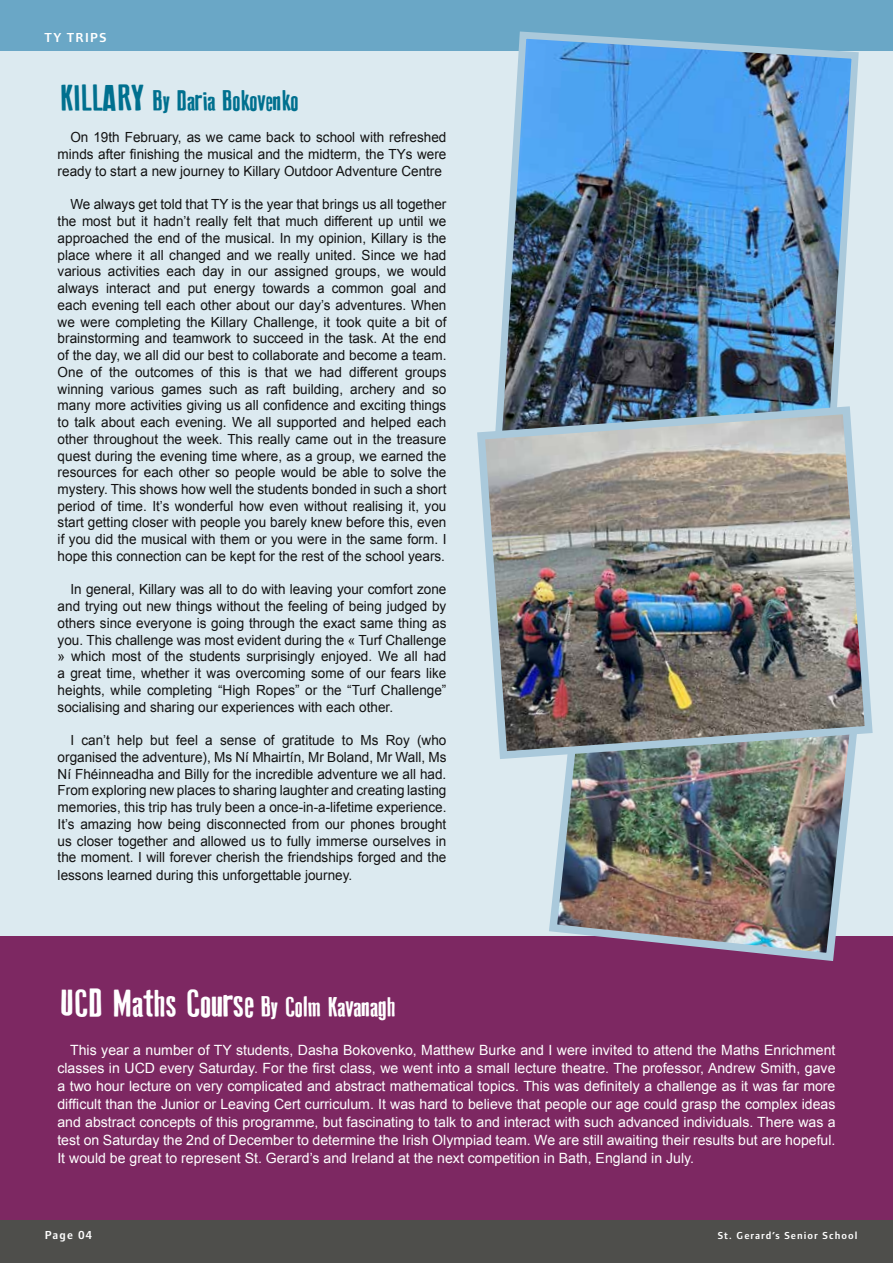
<style>
.page{position:relative;width:893px;height:1263px;background:#fff}
.page>*{position:absolute;margin:0;border:0;box-sizing:border-box;transform-origin:0 0}
.t1{font:37.5px "Old Press Original";color:#fff}
.t2{font:27px "Old Press Original";color:#00708f}
.t3{font:14.1px/18px "Arial";color:#fff;text-align:justify}
.t4{font:13.95px/16.8px "Arial";color:#121212;text-align:justify}
.t5{font:600 13.5px "Foundry Form Sans";letter-spacing:.1em;color:#fff}
.t6{font:600 12px "Foundry Form Sans";letter-spacing:.1em;color:#fff}
.t7{font:600 10.5px "Foundry Form Sans";letter-spacing:.1em;color:#fff}
.s1{font-size:36px}
.s2{font-size:27px}
</style>
<div class="page">
<div style="left:0;top:869px;width:893px;height:388px;background:#7d2862"></div>
<div style="left:0;top:0;width:893px;height:935px;background:#dceaf0"></div>
<div style="left:0;top:0;width:893px;height:50px;background:#6aa7c6"></div>
<div style="left:0;top:1220px;width:893px;height:43px;background:#4e4e4b"></div>
<img style="left:545px;top:763px;width:318px;height:198px">
<img style="left:487px;top:31px;width:375px;height:371px">
<img style="left:477px;top:402px;width:396px;height:361px">
<p class="t5" style="left:45px;top:30px;width:63px">TY TRIPS</p>
<h2 class="t2" style="left:60px;top:86px;width:240px"><span class="s1">KILLARY</span> By Daria Bokovenko</h2>
<p class="t4" style="left:58px;top:129px;width:390px;text-indent:13px">On 19th February, as we came back to school with refreshed minds after finishing the musical and the midterm, the TYs were ready to start a new journey to Killary Outdoor Adventure Centre</p>
<p class="t4" style="left:58px;top:196px;width:390px;text-indent:13px">We always get told that TY is the year that brings us all together the most but it hadn’t really felt that much different up until we approached the end of the musical. In my opinion, Killary is the place where it all changed and we really united. Since we had various activities each day in our assigned groups, we would always interact and put energy towards a common goal and each evening tell each other about our day’s adventures. When we were completing the Killary Challenge, it took quite a bit of brainstorming and teamwork to succeed in the task. At the end of the day, we all did our best to collaborate and become a team.<br>One of the outcomes of this is that we had different groups winning various games such as raft building, archery and so many more activities giving us all confidence and exciting things to talk about each evening. We all supported and helped each other throughout the week. This really came out in the treasure quest during the evening time where, as a group, we earned the resources for each other so people would be able to solve the mystery. This shows how well the students bonded in such a short period of time. It’s wonderful how even without realising it, you start getting closer with people you barely knew before this, even if you did the musical with them or you were in the same form. I hope this connection can be kept for the rest of the school years.</p>
<p class="t4" style="left:58px;top:581px;width:390px;text-indent:13px">In general, Killary was all to do with leaving your comfort zone and trying out new things without the feeling of being judged by others since everyone is going through the exact same thing as you. This challenge was most evident during the « Turf Challenge » which most of the students surprisingly enjoyed. We all had a great time, whether it was overcoming some of our fears like heights, while completing “High Ropes” or the “Turf Challenge” socialising and sharing our experiences with each other.</p>
<p class="t4" style="left:58px;top:732px;width:390px;text-indent:13px">I can’t help but feel a sense of gratitude to Ms Roy (who organised the adventure), Ms Ní Mhairtín, Mr Boland, Mr Wall, Ms Ní Fhéinneadha and Billy for the incredible adventure we all had.<br>From exploring new places to sharing laughter and creating lasting memories, this trip has truly been a once-in-a-lifetime experience.<br>It’s amazing how being disconnected from our phones brought us closer together and allowed us to fully immerse ourselves in the moment. I will forever cherish the friendships forged and the lessons learned during this unforgettable journey.</p>
<h1 class="t1" style="left:60px;top:982px;width:337px">UCD Maths Course <span class="s2">By Colm Kavanagh</span></h1>
<p class="t3" style="left:57px;top:1041px;width:780px;text-indent:13px">This year a number of TY students, Dasha Bokovenko, Matthew Burke and I were invited to attend the Maths Enrichment classes in UCD every Saturday. For the first class, we went into a small lecture theatre. The professor, Andrew Smith, gave a two hour lecture on very complicated and abstract mathematical topics. This was definitely a challenge as it was far more difficult than the Junior or Leaving Cert curriculum. It was hard to believe that people our age could grasp the complex ideas and abstract concepts of this programme, but fascinating to talk to and interact with such advanced individuals. There was a test on Saturday the 2nd of December to determine the Irish Olympiad team. We are still awaiting their results but are hopeful.<br>It would be great to represent St. Gerard’s and Ireland at the next competition in Bath, England in July.</p>
<p class="t6" style="left:45px;top:1228px;width:49px">Page 04</p>
<p class="t7" style="left:718px;top:1230px;width:141px">St. Gerard’s Senior School</p>
</div>
